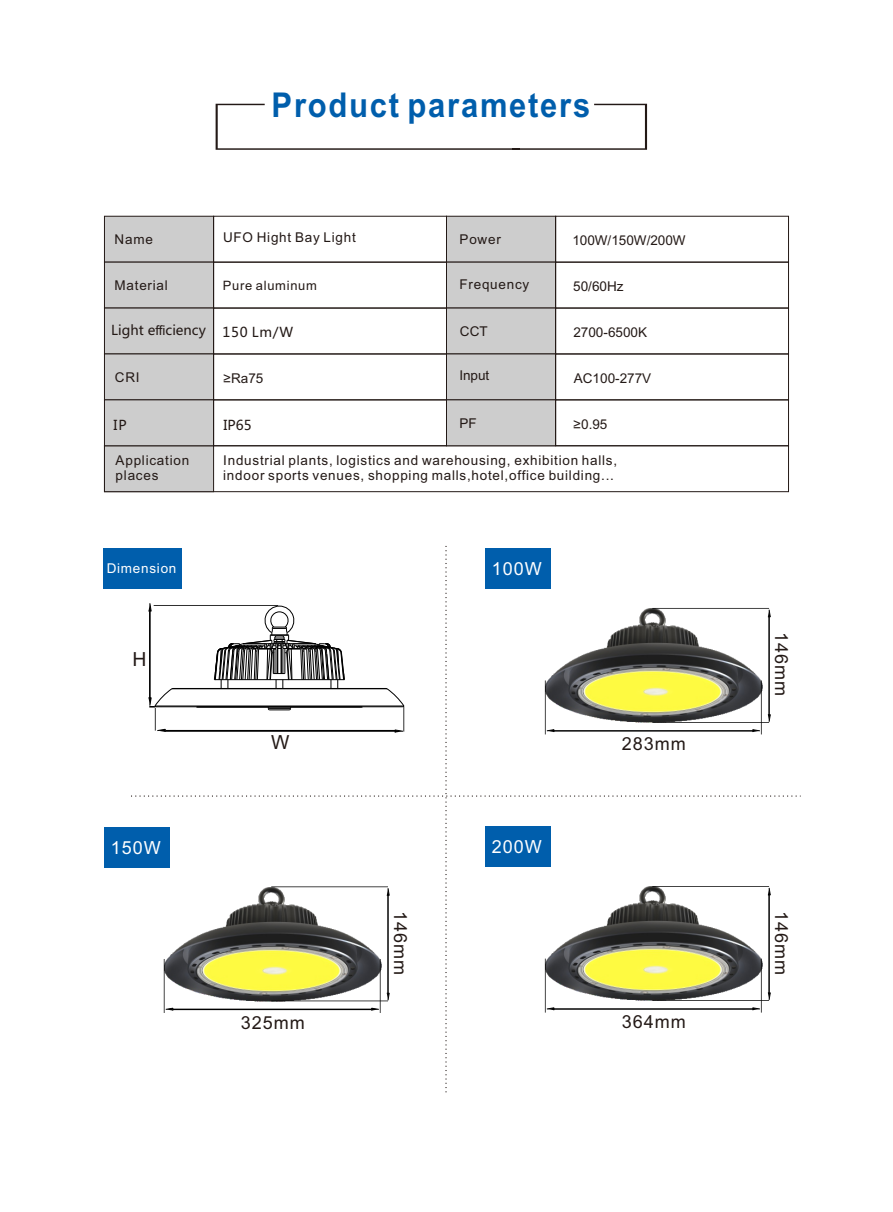
<style>
.page{position:relative;width:893px;height:1212px;background:#fff}
.page>*{position:absolute;margin:0;border:0;box-sizing:border-box;transform-origin:0 0}
.t1{font:700 34.2px "Arial";letter-spacing:.055em;color:#005eac;scale:.91 1}
.t2{font:19.5px "Arial";color:#231916}
.t3{font:18px "Arial Unicode MS";letter-spacing:.055em;color:#231916}
.t4{font:18px "Arial";letter-spacing:.055em;color:#fff}
.t5{font:13.5px/15.1px "Arial";letter-spacing:.055em;color:#231916}
.t6{font:13.5px "Arial Unicode MS";color:#231916}
.t7{font:13.5px "Microsoft Ya Hei";color:#231916}
.t8{font:13.5px "Arial";letter-spacing:.055em;color:#fff}
.t9{font:12.9px "Arial";letter-spacing:.055em;color:#231916}
.s1{font-family:"Arial"}
</style>
<div class="page">
<div style="left:213px;top:262px;width:234px;height:46px;border:1px solid #231916"></div>
<div style="left:555px;top:262px;width:234px;height:46px;border:1px solid #231916"></div>
<div style="left:213px;top:308px;width:234px;height:46px;border:1px solid #231916"></div>
<div style="left:555px;top:308px;width:234px;height:46px;border:1px solid #231916"></div>
<div style="left:213px;top:353px;width:234px;height:47px;border:1px solid #231916"></div>
<div style="left:555px;top:353px;width:234px;height:47px;border:1px solid #231916"></div>
<div style="left:104px;top:445px;width:685px;height:47px;border:1px solid #231916"></div>
<div style="left:103px;top:548px;width:79px;height:41px;background:#005eac"></div>
<div style="left:104px;top:827px;width:65px;height:40px;background:#005eac"></div>
<svg style="left:131px;top:546px;width:670px;height:547px"></svg>
<div style="left:104px;top:215px;width:110px;height:277px;background:#cdcdcd"></div>
<div style="left:213px;top:399px;width:234px;height:47px;border:1px solid #231916"></div>
<div style="left:446px;top:215px;width:110px;height:232px;background:#cdcdcd"></div>
<div style="left:555px;top:399px;width:234px;height:47px;border:1px solid #231916"></div>
<svg style="left:216px;top:104px;width:431px;height:46px"></svg>
<h1 class="t1" style="left:272px;top:92px;width:352px">Product parameters</h1>
<p class="t5" style="left:115px;top:233px;width:40px">Name</p>
<p class="t5" style="left:115px;top:279px;width:55px">Material</p>
<p class="t7" style="left:111px;top:324px;width:96px">Light e<span class="s1">ffi</span>ciency</p>
<p class="t5" style="left:115px;top:371px;width:26px">CRI</p>
<p class="t5" style="left:223px;top:231px;width:134px">UFO Hight Bay Light</p>
<p class="t9" style="left:223px;top:280px;width:96px">Pure aluminum</p>
<p class="t7" style="left:222px;top:326px;width:72px">150 Lm/W</p>
<p class="t6" style="left:223px;top:373px;width:42px">≥Ra75</p>
<p class="t5" style="left:460px;top:233px;width:43px">Power</p>
<p class="t5" style="left:459px;top:277px;width:71px">Frequency</p>
<p class="t6" style="left:460px;top:326px;width:29px">CCT</p>
<p class="t6" style="left:459px;top:371px;width:32px">Input</p>
<p class="t6" style="left:572px;top:236px;width:115px">100W/150W/200W</p>
<p class="t6" style="left:573px;top:282px;width:52px">50/60Hz</p>
<p class="t6" style="left:573px;top:327px;width:75px">2700-6500K</p>
<p class="t6" style="left:574px;top:373px;width:79px">AC100-277V</p>
<p class="t6" style="left:460px;top:418px;width:19px">PF</p>
<p class="t7" style="left:114px;top:419px;width:15px">IP</p>
<p class="t7" style="left:224px;top:419px;width:30px">IP65</p>
<p class="t6" style="left:573px;top:419px;width:36px">≥0.95</p>
<p class="t5" style="left:116px;top:454px;width:75px">Application places</p>
<p class="t8" style="left:107px;top:563px;width:71px">Dimension</p>
<h2 class="t2" style="left:133px;top:651px;width:16px">H</h2>
<p class="t5" style="left:223px;top:453px;width:395px">Industrial plants, logistics and warehousing, exhibition halls, indoor sports venues, shopping malls,hotel,office building...</p>
<h2 class="t2" style="left:271px;top:735px;width:20px">W</h2>
<h3 class="t4" style="left:492px;top:562px;width:52px">100W</h3>
<h3 class="t3" style="left:622px;top:737px;width:66px">283mm</h3>
<h3 class="t4" style="left:111px;top:840px;width:52px">150W</h3>
<h3 class="t3" style="left:241px;top:1016px;width:66px">325mm</h3>
<h3 class="t3" style="left:407px;top:911px;width:66px;rotate:90deg">146mm</h3>
<h3 class="t4" style="left:492px;top:840px;width:52px">200W</h3>
<h3 class="t3" style="left:622px;top:1015px;width:66px">364mm</h3>
<h3 class="t3" style="left:788px;top:632px;width:66px;rotate:90deg">146mm</h3>
<h3 class="t3" style="left:788px;top:910px;width:66px;rotate:90deg">146mm</h3>
</div>
